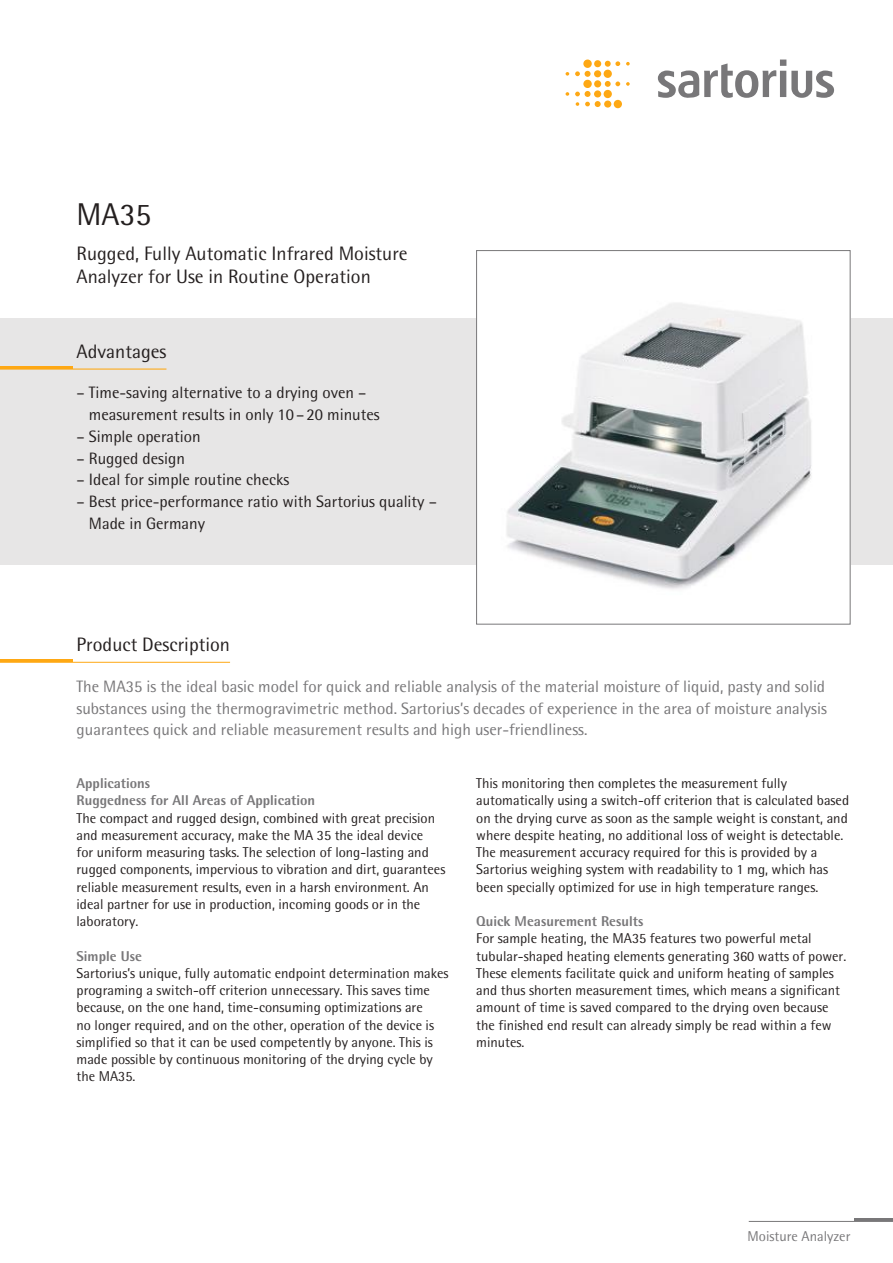
<style>
.page{position:relative;width:893px;height:1263px;background:#fff}
.page>*{position:absolute;margin:0;border:0;box-sizing:border-box;transform-origin:0 0}
.t1{font:31.5px "Sartorius Rotis Sans 2013";color:#241f1f}
.t2{font:19.5px/22.5px "Sartorius Rotis Sans 2013";color:#241f1f}
.t3{font:16.5px/21.8px "Sartorius Rotis Sans 2013";color:#787779;text-align:justify}
.t4{font:16.5px/21.8px "Sartorius Rotis Sans 2013";color:#241f1f}
.t5{font:14.25px/17.2px "Sartorius Rotis Sans 2013";color:#241f1f}
.t6{font:800 14.25px/17.2px "Sartorius Rotis Sans 2013";color:#787779}
.t7{font:14.25px "Sartorius Rotis Sans 2013";color:#787779}
</style>
<div class="page">
<hr style="left:749px;top:1221px;width:144px;height:1px;background:#787779">
<hr style="left:855px;top:1218px;width:38px;height:3px;background:#787779">
<div style="left:0;top:318px;width:893px;height:247px;background:#e7e6e6"></div>
<img style="left:478px;top:303px;width:370px;height:287px">
<div style="left:476px;top:250px;width:374px;height:374px;border:1px solid #787779"></div>
<svg style="left:626px;top:62px;width:4px;height:4px"></svg>
<svg style="left:626px;top:82px;width:4px;height:4px"></svg>
<svg style="left:566px;top:72px;width:3px;height:4px"></svg>
<svg style="left:566px;top:92px;width:3px;height:4px"></svg>
<svg style="left:614px;top:100px;width:8px;height:8px"></svg>
<svg style="left:575px;top:61px;width:45px;height:46px"></svg>
<svg style="left:658px;top:60px;width:176px;height:38px"></svg>
<hr style="left:0;top:659px;width:72px;height:3px;background:#fea814">
<hr style="left:0;top:366px;width:72px;height:3px;background:#fea814">
<hr style="left:0;top:662px;width:230px;height:1px;background:#fea814">
<hr style="left:0;top:368px;width:166px;height:2px;background:#fea814">
<h1 class="t1" style="left:77px;top:196px;width:76px">MA35</h1>
<h2 class="t2" style="left:77px;top:242px;width:333px">Rugged, Fully Automatic Infrared Moisture<br>Analyzer for Use in Routine Operation</h2>
<h2 class="t2" style="left:77px;top:340px;width:91px">Advantages</h2>
<p class="t4" style="left:89px;top:382px;width:292px;text-indent:-12px">– Time-saving alternative to a drying oven – measurement results in only 10–20 minutes</p>
<p class="t4" style="left:77px;top:425px;width:126px">– Simple operation</p>
<p class="t4" style="left:77px;top:447px;width:110px">– Rugged design</p>
<p class="t4" style="left:77px;top:469px;width:214px">– Ideal for simple routine checks</p>
<p class="t4" style="left:89px;top:490px;width:350px;text-indent:-12px">– Best price-performance ratio with Sartorius quality –<br>Made in Germany</p>
<h2 class="t2" style="left:77px;top:633px;width:155px">Product Description</h2>
<p class="t3" style="left:77px;top:675px;width:752px">The MA35 is the ideal basic model for quick and reliable analysis of the material moisture of liquid, pasty and solid substances using the thermogravimetric method. Sartorius’s decades of experience in the area of moisture analysis guarantees quick and reliable measurement results and high user-friendliness.</p>
<p class="t6" style="left:77px;top:774px;width:240px">Applications<br>Ruggedness for All Areas of Application</p>
<p class="t5" style="left:77px;top:809px;width:370px">The compact and rugged design, combined with great precision and measurement accuracy, make the MA 35 the ideal device<br>for uniform measuring tasks. The selection of long-lasting and rugged components, impervious to vibration and dirt, guarantees reliable measurement results, even in a harsh environment. An ideal partner for use in production, incoming goods or in the laboratory.</p>
<p class="t6" style="left:77px;top:947px;width:67px">Simple Use</p>
<p class="t5" style="left:77px;top:964px;width:374px">Sartorius’s unique, fully automatic endpoint determination makes programing a switch-off criterion unnecessary. This saves time because, on the one hand, time-consuming optimizations are<br>no longer required, and on the other, operation of the device is simplified so that it can be used competently by anyone. This is made possible by continuous monitoring of the drying cycle by the MA35.</p>
<p class="t5" style="left:476px;top:774px;width:374px">This monitoring then completes the measurement fully automatically using a switch-off criterion that is calculated based on the drying curve as soon as the sample weight is constant, and where despite heating, no additional loss of weight is detectable.<br>The measurement accuracy required for this is provided by a Sartorius weighing system with readability to 1 mg, which has been specially optimized for use in high temperature ranges.</p>
<p class="t6" style="left:476px;top:912px;width:169px">Quick Measurement Results</p>
<p class="t5" style="left:476px;top:930px;width:372px">For sample heating, the MA35 features two powerful metal tubular-shaped heating elements generating 360 watts of power.<br>These elements facilitate quick and uniform heating of samples and thus shorten measurement times, which means a significant amount of time is saved compared to the drying oven because the finished end result can already simply be read within a few minutes.</p>
<p class="t7" style="left:748px;top:1228px;width:104px">Moisture Analyzer</p>
</div>
